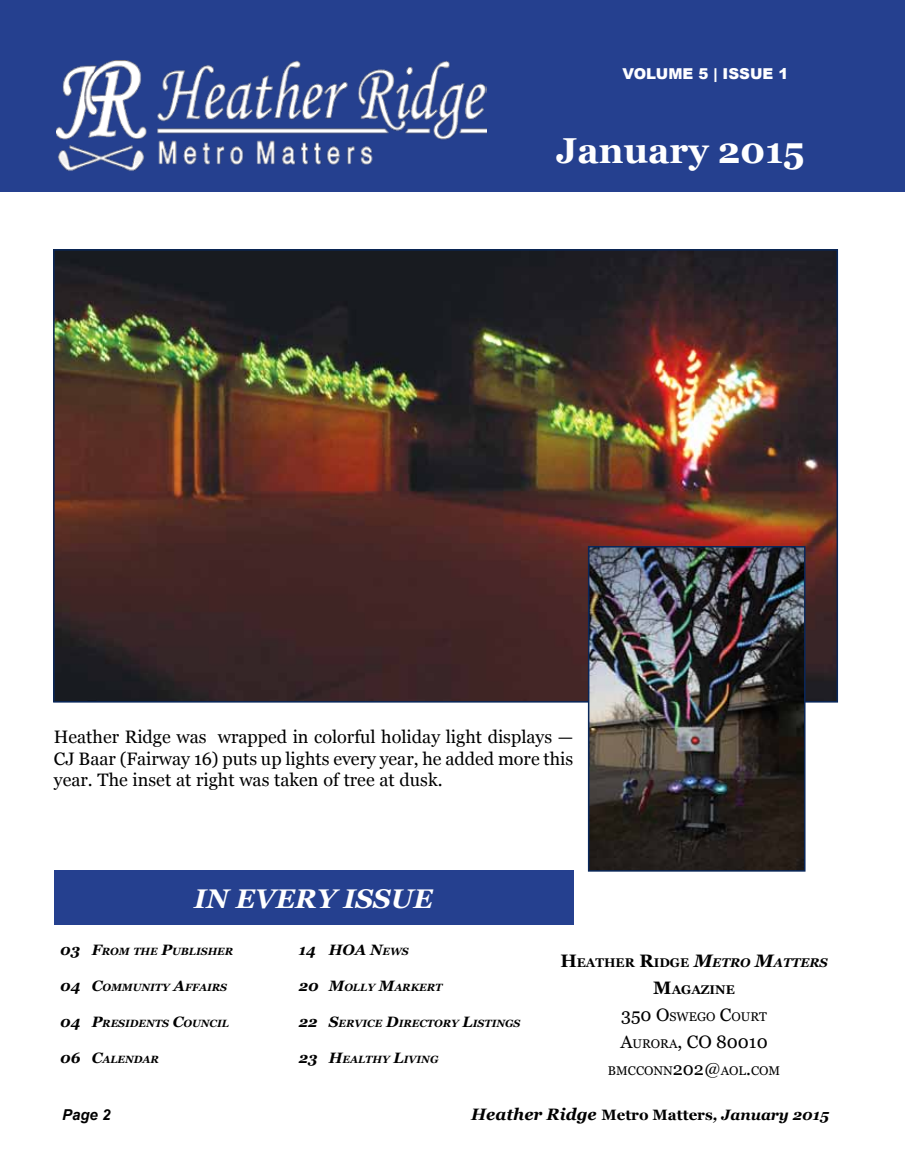
<style>
.page{position:relative;width:905px;height:1175px;background:#fff}
.page>*{position:absolute;margin:0;border:0;box-sizing:border-box;transform-origin:0 0}
.t1{font:700 36px "Georgia";color:#fff}
.t2{font:italic 700 27px "Georgia";color:#fff}
.t3{font:18px/21.6px "Georgia";color:#000;text-align:justify}
.t4{font:18px "Georgia";color:#000}
.t5{font:italic 700 16.5px "Georgia";color:#000}
.t6{font:900 15px "Arial";color:#fff}
.t7{font:italic 700 15px "Arial";color:#000}
.t8{font:italic 700 15px "Georgia";color:#000}
.t9{font:700 12.6px/27px "Georgia";color:#000;text-align:center}
.t10{font:12.6px "Georgia";color:#000}
.t11{font:italic 700 10.5px "Georgia";color:#000}
.s1{font-size:15px}
.s2{font-size:18px}
.s3{font-style:italic;font-size:18px}
.s4{font-style:italic}
.s5{font-weight:400;font-size:18px}
.s6{font-weight:400}
.s7{font-size:12.6px}
.s8{font-style:normal;font-size:15px}
</style>
<div class="page">
<div style="left:0;top:0;width:904px;height:191px;background:#25408f"></div>
<div style="left:54px;top:871px;width:519px;height:54px;background:#25408f"></div>
<img style="left:56px;top:60px;width:430px;height:111px">
<img style="left:56px;top:252px;width:779px;height:447px">
<img style="left:591px;top:549px;width:211px;height:319px">
<div style="left:588px;top:546px;width:217px;height:325px;border:2px solid #09275a"></div>
<p class="t6" style="left:622px;top:63px;width:167px">VOLUME 5 | ISSUE 1</p>
<h1 class="t1" style="left:556px;top:127px;width:250px">January 2015</h1>
<p class="t3" style="left:54px;top:726px;width:521px">Heather Ridge was wrapped in colorful holiday light displays — CJ Baar (Fairway 16) puts up lights every year, he added more this year. The inset at right was taken of tree at dusk.</p>
<h2 class="t2" style="left:194px;top:881px;width:240px">IN EVERY ISSUE</h2>
<p class="t11" style="left:60px;top:944px;width:174px"><span class="s1">03 F</span>ROM THE <span class="s1">P</span>UBLISHER</p>
<p class="t8" style="left:299px;top:940px;width:32px">14 HO</p>
<p class="t11" style="left:355px;top:944px;width:55px"><span class="s1">A N</span>EWS</p>
<p class="t11" style="left:60px;top:980px;width:134px"><span class="s1">04 C</span>OMMUNITY <span class="s1">A</span>FFA</p>
<p class="t11" style="left:207px;top:980px;width:21px">IRS</p>
<p class="t11" style="left:299px;top:980px;width:145px"><span class="s1">20 M</span>OLLY <span class="s1">M</span>ARKERT</p>
<p class="t11" style="left:60px;top:1016px;width:170px"><span class="s1">04 P</span>RESIDENTS <span class="s1">C</span>OUNCIL</p>
<p class="t11" style="left:299px;top:1016px;width:223px"><span class="s1">22 S</span>ERVICE <span class="s1">D</span>IRECTORY <span class="s1">L</span>ISTINGS</p>
<p class="t11" style="left:60px;top:1052px;width:100px"><span class="s1">06 C</span>ALENDAR</p>
<p class="t11" style="left:299px;top:1052px;width:141px"><span class="s1">23 H</span>EALTHY <span class="s1">L</span>IVING</p>
<p class="t9" style="left:560px;top:949px;width:269px"><span class="s2">H</span>EATHER <span class="s2">R</span>IDGE <span class="s3">M</span><span class="s4">ETRO</span> <span class="s3">M</span><span class="s4">ATTERS<br></span><span class="s2">M</span>AGAZINE<br><span class="s5">350 O</span><span class="s6">SWEGO</span> <span class="s5">C</span><span class="s6">OURT</span></p>
<p class="t4" style="left:620px;top:1030px;width:149px">A<span class="s7">URORA</span>, CO 80010</p>
<p class="t10" style="left:608px;top:1063px;width:30px">BMCCO</p>
<p class="t10" style="left:653px;top:1063px;width:128px">NN<span class="s2">202@</span>AOL<span class="s2">.</span>COM</p>
<p class="t7" style="left:62px;top:1104px;width:50px">Page 2</p>
<p class="t5" style="left:471px;top:1103px;width:359px">Heather Ridge <span class="s8">Metro Matters</span><span class="s1">, January 2015</span></p>
</div>
